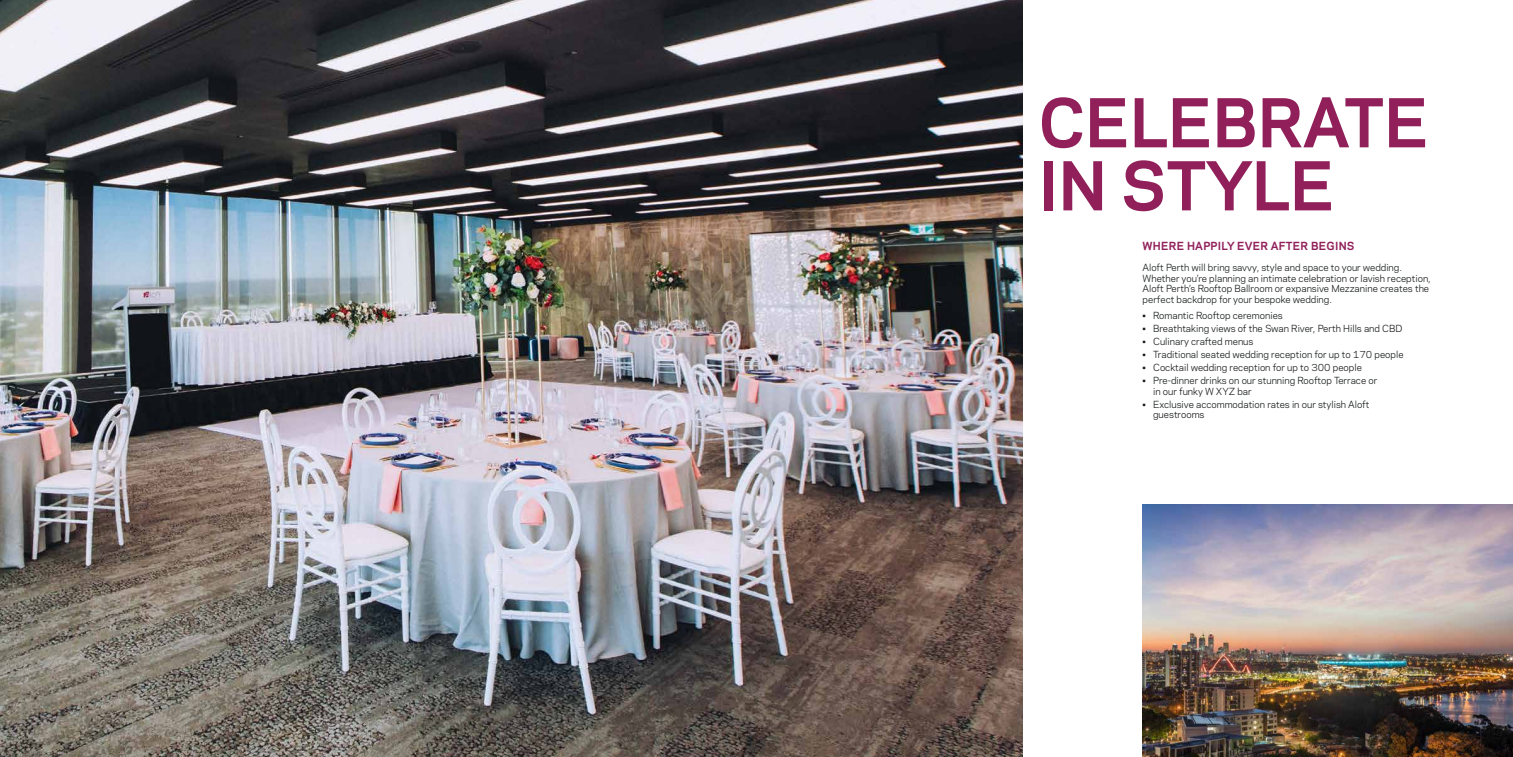
<style>
.page{position:relative;width:1513px;height:757px;background:#fff}
.page>*{position:absolute;margin:0;border:0;box-sizing:border-box;transform-origin:0 0}
.t1{font:700 63px/63px "Galaxie Polaris";color:#91205a}
.t2{font:700 10.5px "Galaxie Polaris";letter-spacing:.025em;color:#91205a}
.t3{font:9.19px/10.5px "Galaxie Polaris";color:#141718}
</style>
<div class="page">
<img style="left:0;top:0;width:1023px;height:756px">
<img style="left:1143px;top:504px;width:370px;height:252px">
<h1 class="t1" style="left:1038px;top:88px;width:392px">CELEBRATE<br>IN STYLE</h1>
<p class="t2" style="left:1143px;top:238px;width:213px">WHERE HAPPILY EVER AFTER BEGINS</p>
<p class="t3" style="left:1143px;top:262px;width:290px">Aloft Perth will bring savvy, style and space to your wedding.<br>Whether you’re planning an intimate celebration or lavish reception, Aloft Perth’s Rooftop Ballroom or expansive Mezzanine creates the perfect backdrop for your bespoke wedding.</p>
<p class="t3" style="left:1143px;top:309px;width:142px">• Romantic Rooftop ceremonies</p>
<p class="t3" style="left:1143px;top:322px;width:261px">• Breathtaking views of the Swan River, Perth Hills and CBD</p>
<p class="t3" style="left:1143px;top:335px;width:112px">• Culinary crafted menus</p>
<p class="t3" style="left:1143px;top:348px;width:263px">• Traditional seated wedding reception for up to 170 people</p>
<p class="t3" style="left:1143px;top:362px;width:221px">• Cocktail wedding reception for up to 300 people</p>
<p class="t3" style="left:1153px;top:375px;width:226px;text-indent:-11px">• Pre-dinner drinks on our stunning Rooftop Terrace or in our funky W XYZ bar</p>
<p class="t3" style="left:1153px;top:398px;width:218px;text-indent:-11px">• Exclusive accommodation rates in our stylish Aloft guestrooms</p>
</div>
